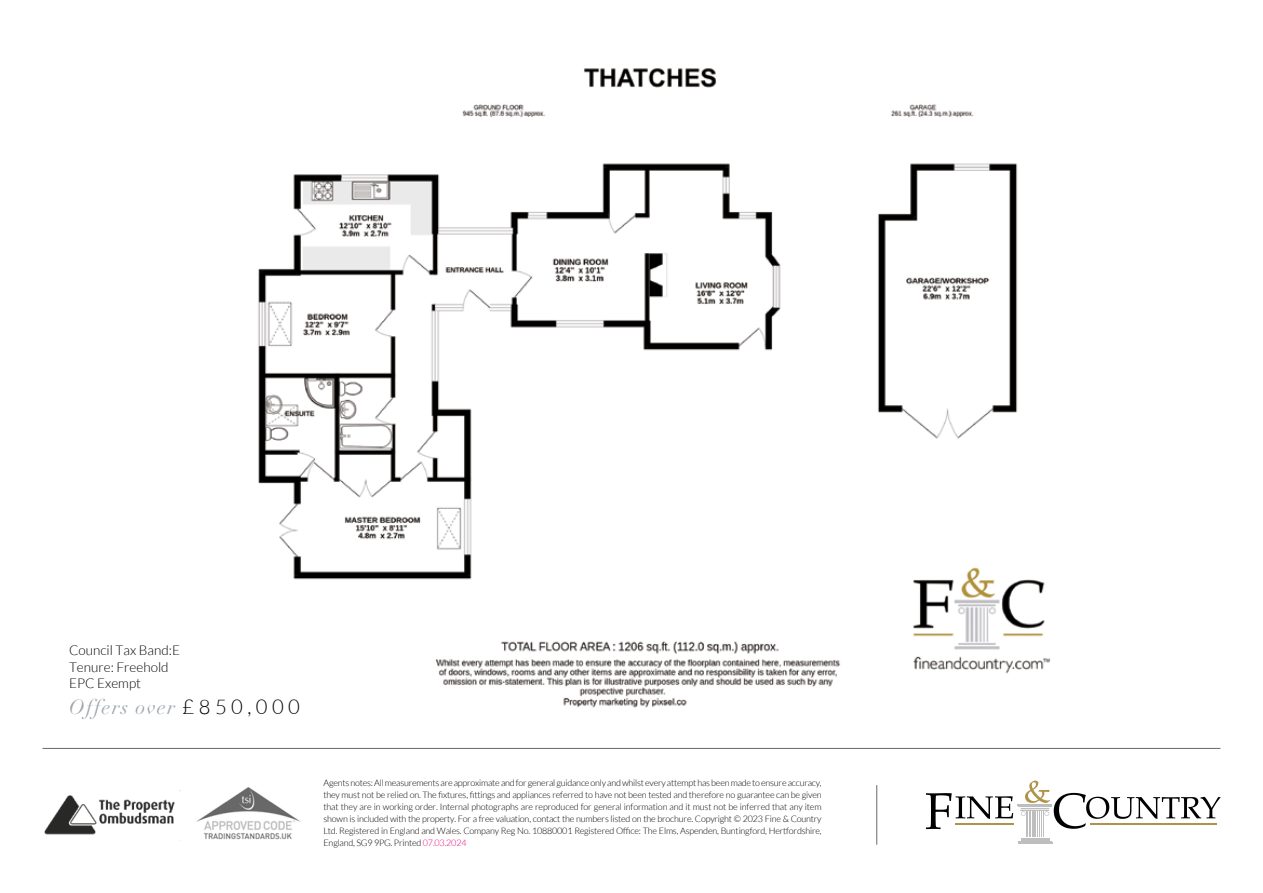
<style>
.page{position:relative;width:1263px;height:893px;background:#fff}
.page>*{position:absolute;margin:0;border:0;box-sizing:border-box;transform-origin:0 0}
.t1{font:italic 20.25px "Didot LT Std";letter-spacing:.06em;color:#9fa6ac}
.t2{font:300 13.5px/16.5px "Lato";color:#000}
.t3{font:300 9px/12px "Lato";letter-spacing:-.02em;color:#000;text-align:justify}
.s1{font-family:"Lato";font-weight:300;font-style:normal;color:#000}
.s2{color:#e6007d}
</style>
<div class="page">
<hr style="left:876px;top:785px;width:1px;height:60px;background:#000">
<hr style="left:43px;top:748px;width:1177px;height:1px;background:#000">
<img style="left:196px;top:787px;width:105px;height:53px">
<svg style="left:926px;top:793px;width:87px;height:36px"></svg>
<hr style="left:1018px;top:841px;width:34px;height:1px;background:#bebebe">
<hr style="left:1018px;top:843px;width:34px;height:1px;background:#bebebe">
<svg style="left:1021px;top:781px;width:199px;height:59px"></svg>
<hr style="left:1018px;top:806px;width:34px;height:1px;background:#bebebe">
<hr style="left:1018px;top:804px;width:34px;height:2px;background:#bebebe">
<img style="left:44px;top:795px;width:131px;height:40px">
<img style="left:258px;top:68px;width:793px;height:640px">
<h2 class="t2" style="left:69px;top:642px;width:112px">Council Tax Band:E<br>Tenure: Freehold<br>EPC Exempt</h2>
<h1 class="t1" style="left:69px;top:695px;width:232px">Offers over <span class="s1">£850,000</span></h1>
<p class="t3" style="left:323px;top:777px;width:500px">Agents notes: All measurements are approximate and for general guidance only and whilst every attempt has been made to ensure accuracy, they must not be relied on. The fixtures, fittings and appliances referred to have not been tested and therefore no guarantee can be given that they are in working order. Internal photographs are reproduced for general information and it must not be inferred that any item shown is included with the property. For a free valuation, contact the numbers listed on the brochure. Copyright © 2023 Fine &amp; Country Ltd. Registered in England and Wales. Company Reg No. 10880001 Registered Office: The Elms, Aspenden, Buntingford, Hertfordshire, England, SG9 9PG. Printed <span class="s2">07.03.2024</span></p>
</div>
